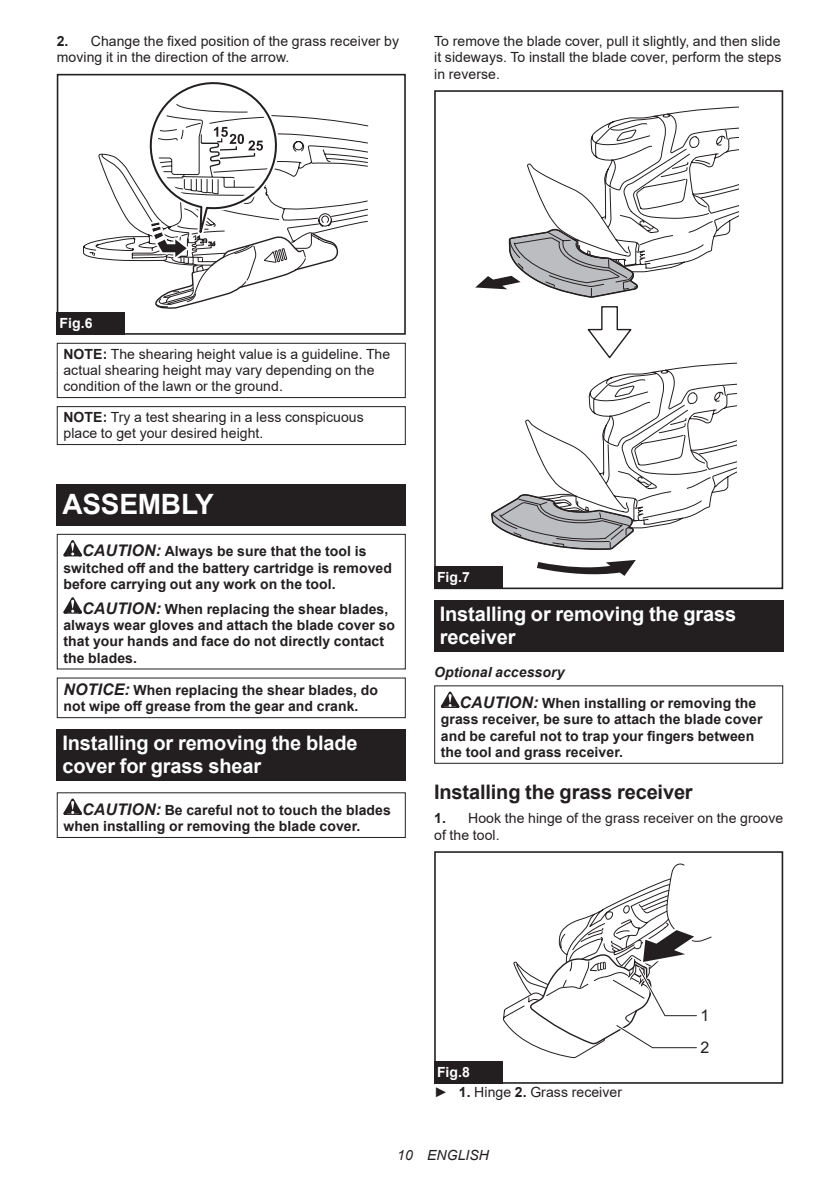
<style>
.page{position:relative;width:840px;height:1191px;background:#fff}
.page>*{position:absolute;margin:0;border:0;box-sizing:border-box;transform-origin:0 0}
.t1{font:700 28px "Arial";letter-spacing:-.01em;color:#fff}
.t2{font:700 20px/23.4px "Arial";letter-spacing:-.01em;color:#fff}
.t3{font:700 20px "Arial";letter-spacing:-.01em;color:#231f20}
.t4{font:16px "Arial";color:#231f20}
.t5{font:700 14px/16.4px "Arial";letter-spacing:.005em;color:#231f20}
.t6{font:14px/16.4px "Arial";letter-spacing:.005em;color:#231f20}
.t7{font:italic 14px "Arial";letter-spacing:.005em;color:#231f20}
.t8{font:700 14px "Arial";color:#fff}
.s1{font-weight:700}
.s2{font-weight:700;color:#fff}
.s3{font-style:italic;font-size:16px}
.s4{font-style:italic}
</style>
<div class="page">
<svg style="left:83px;top:120px;width:285px;height:142px"></svg>
<svg style="left:142px;top:82px;width:196px;height:227px"></svg>
<div style="left:57px;top:74px;width:348px;height:261px;border:2px solid #231f20"></div>
<div style="left:57px;top:312px;width:68px;height:23px;background:#231f20"></div>
<div style="left:57px;top:343px;width:348px;height:55px;border:1px solid #231f20"></div>
<div style="left:57px;top:406px;width:348px;height:39px;border:1px solid #231f20"></div>
<div style="left:57px;top:485px;width:348px;height:41px;background:#231f20"></div>
<svg style="left:63px;top:540px;width:19px;height:16px"></svg>
<svg style="left:63px;top:597px;width:19px;height:16px"></svg>
<div style="left:57px;top:534px;width:348px;height:135px;border:1px solid #231f20"></div>
<div style="left:57px;top:677px;width:348px;height:41px;border:1px solid #231f20"></div>
<div style="left:57px;top:729px;width:348px;height:52px;background:#231f20"></div>
<svg style="left:63px;top:798px;width:19px;height:17px"></svg>
<div style="left:57px;top:792px;width:348px;height:46px;border:1px solid #231f20"></div>
<svg style="left:491px;top:306px;width:245px;height:244px"></svg>
<svg style="left:475px;top:106px;width:262px;height:192px"></svg>
<svg style="left:537px;top:560px;width:98px;height:16px"></svg>
<div style="left:434px;top:90px;width:348px;height:499px;border:2px solid #231f20"></div>
<div style="left:434px;top:566px;width:68px;height:23px;background:#231f20"></div>
<div style="left:434px;top:600px;width:348px;height:52px;background:#231f20"></div>
<svg style="left:440px;top:691px;width:19px;height:17px"></svg>
<div style="left:434px;top:685px;width:348px;height:79px;border:1px solid #231f20"></div>
<div style="left:434px;top:851px;width:348px;height:232px;border:2px solid #231f20"></div>
<svg style="left:502px;top:863px;width:209px;height:220px"></svg>
<div style="left:434px;top:1061px;width:68px;height:22px;background:#231f20"></div>
<p class="t6" style="left:57px;top:33px;width:344px"><span class="s1">2.</span> Change the fixed position of the grass receiver by moving it in the direction of the arrow.</p>
<p class="t6" style="left:434px;top:33px;width:348px;text-align:justify">To remove the blade cover, pull it slightly, and then slide it sideways. To install the blade cover, perform the steps in reverse.</p>
<p class="t6" style="left:60px;top:308px;width:332px;line-height:30.6px"><span class="s2">Fig.6<br></span><span class="s1">NOTE:</span> The shearing height value is a guideline. The</p>
<p class="t6" style="left:63px;top:362px;width:312px">actual shearing height may vary depending on the condition of the lawn or the ground.</p>
<p class="t6" style="left:63px;top:409px;width:302px"><span class="s1">NOTE:</span> Try a test shearing in a less conspicuous place to get your desired height.</p>
<h1 class="t1" style="left:62px;top:485px;width:153px">ASSEMBLY</h1>
<p class="t5" style="left:63px;top:543px;width:330px;text-indent:19px"><span class="s3">CAUTION:</span> Always be sure that the tool is switched off and the battery cartridge is removed before carrying out any work on the tool.</p>
<p class="t5" style="left:63px;top:600px;width:333px;text-indent:19px"><span class="s3">CAUTION:</span> When replacing the shear blades, always wear gloves and attach the blade cover so that your hands and face do not directly contact the blades.</p>
<p class="t5" style="left:63px;top:682px;width:316px"><span class="s3">NOTICE:</span> When replacing the shear blades, do not wipe off grease from the gear and crank.</p>
<h2 class="t2" style="left:62px;top:731px;width:296px">Installing or removing the blade cover for grass shear</h2>
<p class="t5" style="left:63px;top:802px;width:329px;text-indent:19px"><span class="s3">CAUTION:</span> Be careful not to touch the blades when installing or removing the blade cover.</p>
<p class="t8" style="left:437px;top:567px;width:34px">Fig.7</p>
<h2 class="t2" style="left:439px;top:602px;width:298px">Installing or removing the grass receiver</h2>
<p class="t5" style="left:459px;top:657px;width:298px;line-height:30.6px;text-indent:-25px"><span class="s4">Optional accessory<br></span><span class="s3">CAUTION:</span> When installing or removing the</p>
<p class="t5" style="left:440px;top:711px;width:323px">grass receiver, be sure to attach the blade cover and be careful not to trap your fingers between the tool and grass receiver.</p>
<h2 class="t3" style="left:434px;top:777px;width:260px">Installing the grass receiver</h2>
<p class="t6" style="left:434px;top:810px;width:350px"><span class="s1">1.</span> Hook the hinge of the grass receiver on the groove of the tool.</p>
<p class="t6" style="left:434px;top:1062px;width:189px;line-height:20.2px"><span class="s2">Fig.8<br></span>► <span class="s1">1.</span> Hinge <span class="s1">2.</span> Grass receiver</p>
<p class="t4" style="left:700px;top:1004px;width:10px">1</p>
<p class="t4" style="left:700px;top:1036px;width:10px">2</p>
<p class="t7" style="left:397px;top:1146px;width:93px">10 ENGLISH</p>
</div>
